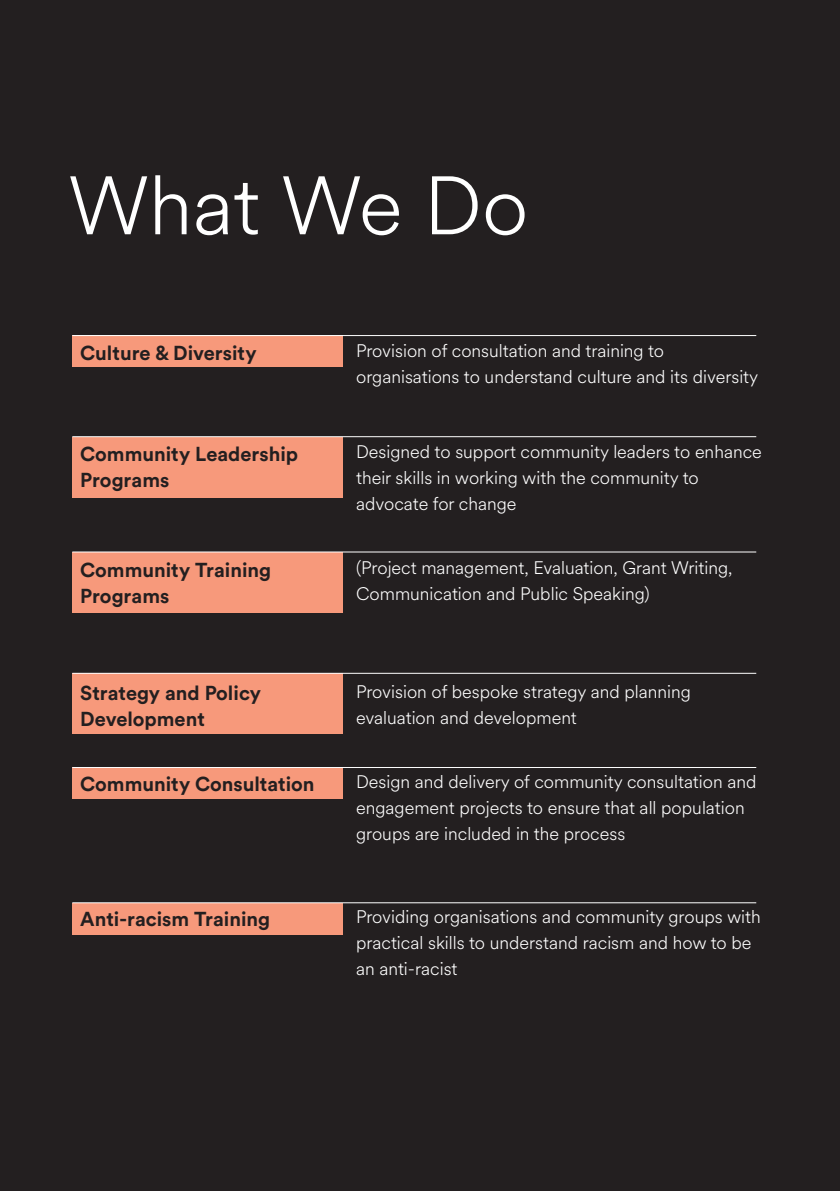
<style>
.page{position:relative;width:840px;height:1191px;background:#fff}
.page>*{position:absolute;margin:0;border:0;box-sizing:border-box;transform-origin:0 0}
.t1{font:300 81.6px "Circular Spotify Text";letter-spacing:-.005em;color:#fff}
.t2{font:700 20px/26px "Circular Std";color:#231f20}
.t3{font:300 18px/26px "Circular Spotify Text";color:#fff}
</style>
<div class="page">
<div style="left:0;top:0;width:839px;height:1191px;background:#231f20"></div>
<div style="left:72px;top:335px;width:270px;height:32px;background:#f7997b"></div>
<div style="left:72px;top:437px;width:270px;height:60px;background:#f7997b"></div>
<div style="left:72px;top:552px;width:270px;height:60px;background:#f7997b"></div>
<div style="left:72px;top:673px;width:270px;height:61px;background:#f7997b"></div>
<div style="left:72px;top:767px;width:270px;height:32px;background:#f7997b"></div>
<div style="left:72px;top:903px;width:270px;height:31px;background:#f7997b"></div>
<hr style="left:72px;top:335px;width:683px;height:1px;background:#fff">
<hr style="left:72px;top:436px;width:683px;height:1px;background:#fff">
<hr style="left:72px;top:551px;width:683px;height:1px;background:#fff">
<hr style="left:72px;top:673px;width:683px;height:1px;background:#fff">
<hr style="left:72px;top:767px;width:683px;height:1px;background:#fff">
<hr style="left:72px;top:902px;width:683px;height:1px;background:#fff">
<p class="t1" style="left:68px;top:150px;width:461px">What We Do</p>
<p class="t2" style="left:80px;top:339px;width:178px">Culture &amp; Diversity</p>
<p class="t3" style="left:356px;top:338px;width:403px">Provision of consultation and training to organisations to understand culture and its diversity</p>
<p class="t2" style="left:80px;top:441px;width:219px">Community Leadership<br>Programs</p>
<p class="t3" style="left:356px;top:439px;width:407px">Designed to support community leaders to enhance their skills in working with the community to advocate for change</p>
<p class="t2" style="left:80px;top:556px;width:192px">Community Training<br>Programs</p>
<p class="t3" style="left:356px;top:555px;width:378px">(Project management, Evaluation, Grant Writing,<br>Communication and Public Speaking)</p>
<p class="t2" style="left:80px;top:680px;width:182px">Strategy and Policy<br>Development</p>
<p class="t3" style="left:356px;top:678px;width:336px">Provision of bespoke strategy and planning evaluation and development</p>
<p class="t2" style="left:80px;top:770px;width:236px">Community Consultation</p>
<p class="t3" style="left:356px;top:769px;width:401px">Design and delivery of community consultation and engagement projects to ensure that all population groups are included in the process</p>
<p class="t2" style="left:80px;top:905px;width:191px">Anti-racism Training</p>
<p class="t3" style="left:356px;top:904px;width:406px">Providing organisations and community groups with practical skills to understand racism and how to be an anti-racist</p>
</div>
